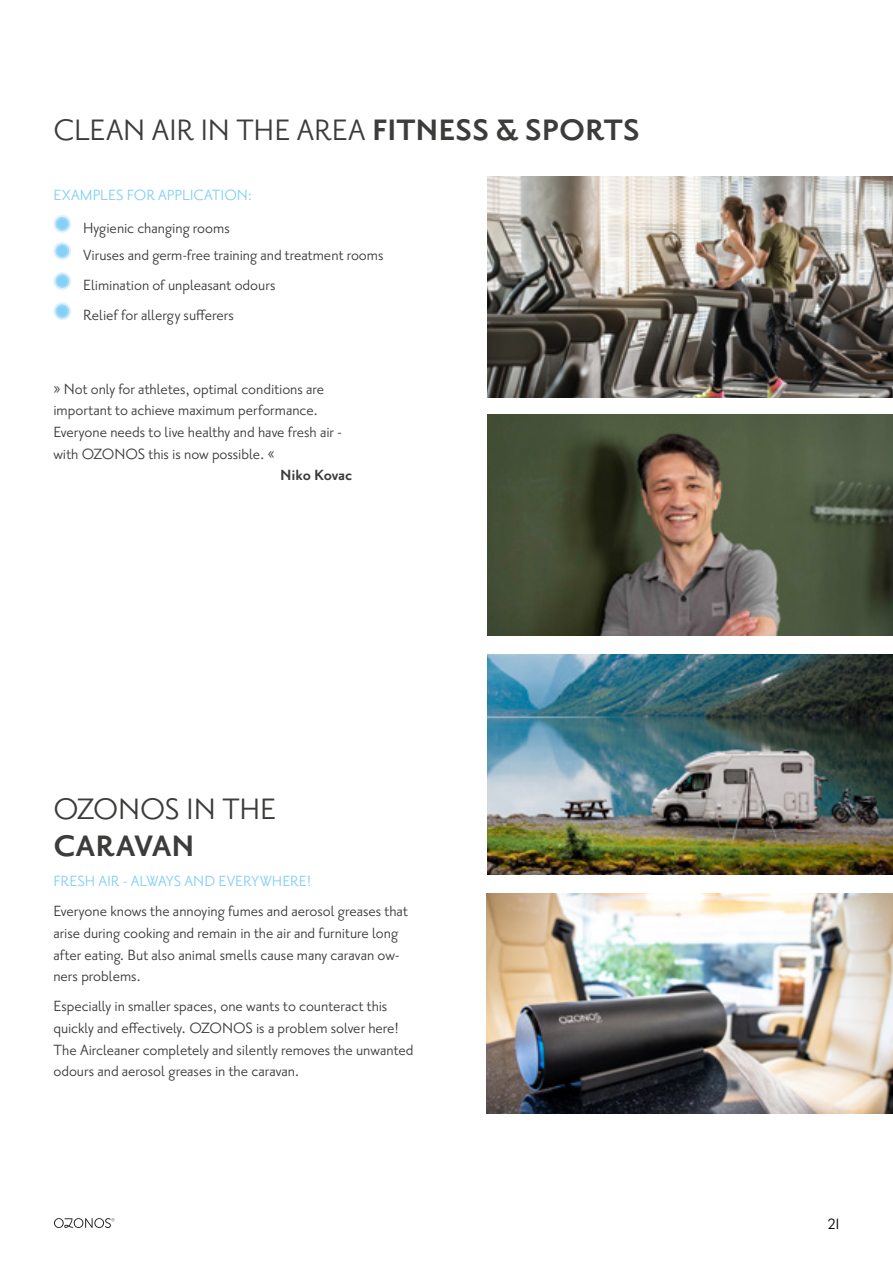
<style>
.page{position:relative;width:893px;height:1263px;background:#fff}
.page>*{position:absolute;margin:0;border:0;box-sizing:border-box;transform-origin:0 0}
.t1{font:36px/37.5px "Priori Sans OT";letter-spacing:-.005em;color:#3c3c3b}
.t2{font:18px/21.6px "Priori Sans OT";color:#3c3c3b}
.t3{font:18px "Priori Sans OT";color:#83d0f5}
.t4{font:700 18px "Priori Sans OT";letter-spacing:-.01em;color:#3c3c3b}
.t5{font:18px "Priori Sans OT";color:#000}
.s1{font-weight:700}
</style>
<div class="page">
<svg style="left:54px;top:1218px;width:60px;height:10px"></svg>
<img style="left:487px;top:177px;width:406px;height:220px">
<svg style="left:53px;top:215px;width:18px;height:18px"></svg>
<svg style="left:55px;top:217px;width:14px;height:14px"></svg>
<div style="left:57px;top:219px;width:10px;height:10px;background:#83d0f5;border-radius:50%"></div>
<svg style="left:53px;top:242px;width:18px;height:18px"></svg>
<svg style="left:55px;top:244px;width:14px;height:14px"></svg>
<div style="left:57px;top:246px;width:10px;height:10px;background:#83d0f5;border-radius:50%"></div>
<svg style="left:53px;top:272px;width:18px;height:18px"></svg>
<svg style="left:55px;top:274px;width:14px;height:14px"></svg>
<div style="left:57px;top:276px;width:10px;height:10px;background:#83d0f5;border-radius:50%"></div>
<svg style="left:53px;top:302px;width:18px;height:18px"></svg>
<svg style="left:55px;top:304px;width:14px;height:14px"></svg>
<div style="left:57px;top:306px;width:10px;height:10px;background:#83d0f5;border-radius:50%"></div>
<img style="left:487px;top:415px;width:406px;height:221px">
<img style="left:487px;top:654px;width:406px;height:221px">
<img style="left:486px;top:893px;width:407px;height:221px">
<p class="t1" style="left:53px;top:112px;width:588px">CLEAN AIR IN THE AREA <span class="s1">FITNESS &amp; SPORTS</span></p>
<p class="t3" style="left:53px;top:187px;width:200px">EXAMPLES FOR APPLICATION:</p>
<p class="t2" style="left:83px;top:218px;width:148px">Hygienic changing rooms</p>
<p class="t2" style="left:83px;top:245px;width:302px">Viruses and germ-free training and treatment rooms</p>
<p class="t2" style="left:83px;top:275px;width:194px">Elimination of unpleasant odours</p>
<p class="t2" style="left:83px;top:305px;width:152px">Relief for allergy sufferers</p>
<p class="t2" style="left:53px;top:379px;width:290px">» Not only for athletes, optimal conditions are important to achieve maximum performance.<br>Everyone needs to live healthy and have fresh air - with OZONOS this is now possible. «</p>
<p class="t4" style="left:280px;top:467px;width:74px">Niko Kovac</p>
<p class="t1" style="left:53px;top:792px;width:224px">OZONOS IN THE<br><span class="s1">CARAVAN</span></p>
<p class="t3" style="left:53px;top:873px;width:259px">FRESH AIR - ALWAYS AND EVERYWHERE!</p>
<p class="t2" style="left:53px;top:901px;width:356px">Everyone knows the annoying fumes and aerosol greases that arise during cooking and remain in the air and furniture long after eating. But also animal smells cause many caravan ow&shy;ners problems.</p>
<p class="t2" style="left:53px;top:996px;width:362px">Especially in smaller spaces, one wants to counteract this quickly and effectively. OZONOS is a problem solver here!<br>The Aircleaner completely and silently removes the unwanted odours and aerosol greases in the caravan.</p>
<p class="t5" style="left:828px;top:1215px;width:13px">21</p>
</div>
